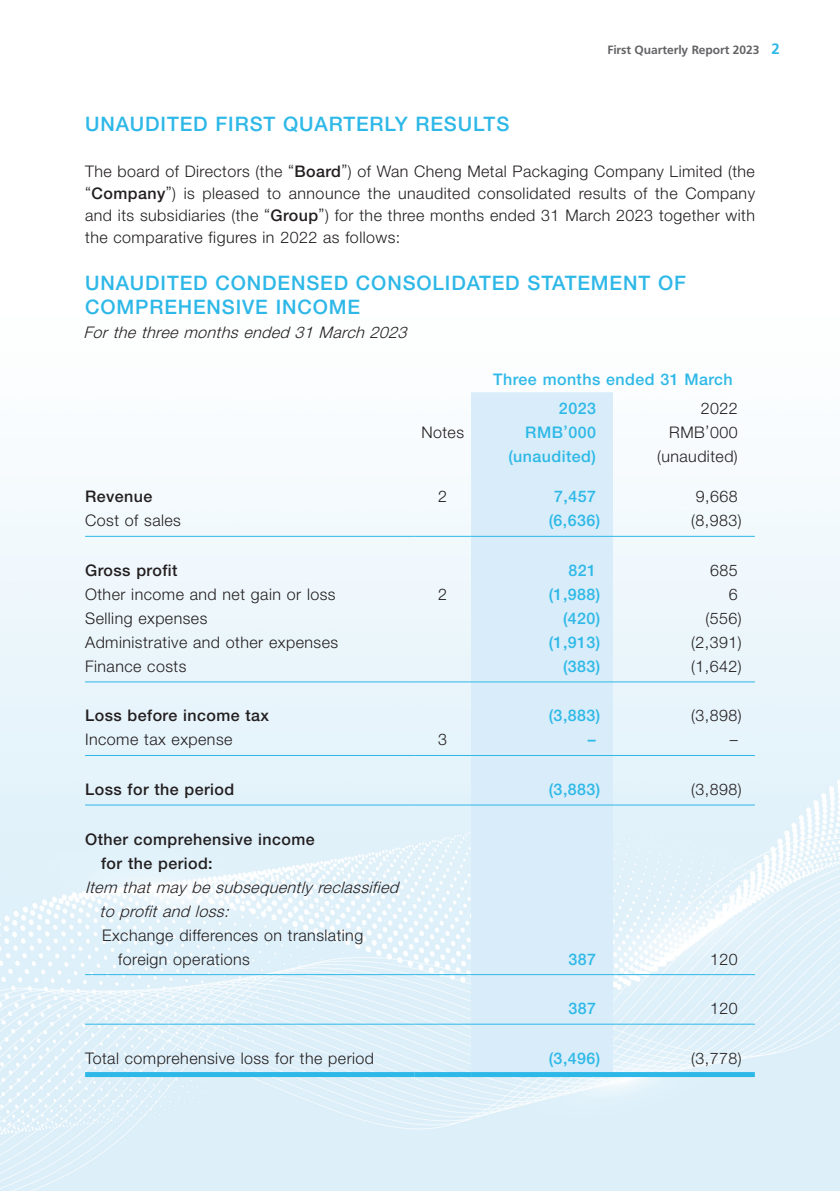
<style>
.page{position:relative;width:840px;height:1191px;background:#fff}
.page>*{position:absolute;margin:0;border:0;box-sizing:border-box;transform-origin:0 0}
.t1{font:500 20px/24px "Helvetica Neue LT Std";letter-spacing:.045em;color:#2eb8e7}
.t2{font:300 16px/22px "Helvetica Neue LT Std";letter-spacing:.03em;color:#231f20;text-align:justify}
.t3{font:500 16px/29.6px "Helvetica Neue LT Std";letter-spacing:.03em;color:#2eb8e7}
.t4{font:500 16px/24px "Helvetica Neue LT Std";letter-spacing:.03em;color:#231f20}
.t5{font:italic 300 16px/24px "Helvetica Neue LT Std";color:#231f20}
.t6{font:700 12px "Frutiger LT Std";letter-spacing:-.005em;color:#636366}
.s1{font-size:15px;color:#2eb8e7}
.s2{font-weight:500}
</style>
<div class="page">
<img style="left:0;top:392px;width:839px;height:799px">
<div style="left:471px;top:392px;width:141px;height:680px;background:#d8edf9"></div>
<hr style="left:85px;top:536px;width:329px;height:1px;background:#2eb8e7">
<hr style="left:414px;top:536px;width:57px;height:1px;background:#2eb8e7">
<hr style="left:471px;top:536px;width:141px;height:1px;background:#2eb8e7">
<hr style="left:612px;top:536px;width:142px;height:1px;background:#2eb8e7">
<hr style="left:85px;top:681px;width:329px;height:1px;background:#2eb8e7">
<hr style="left:414px;top:681px;width:57px;height:1px;background:#2eb8e7">
<hr style="left:471px;top:681px;width:141px;height:1px;background:#2eb8e7">
<hr style="left:612px;top:681px;width:142px;height:1px;background:#2eb8e7">
<hr style="left:85px;top:755px;width:329px;height:1px;background:#2eb8e7">
<hr style="left:414px;top:755px;width:57px;height:1px;background:#2eb8e7">
<hr style="left:471px;top:755px;width:141px;height:1px;background:#2eb8e7">
<hr style="left:612px;top:755px;width:142px;height:1px;background:#2eb8e7">
<hr style="left:85px;top:804px;width:329px;height:1px;background:#2eb8e7">
<hr style="left:414px;top:804px;width:57px;height:1px;background:#2eb8e7">
<hr style="left:471px;top:804px;width:141px;height:1px;background:#2eb8e7">
<hr style="left:612px;top:804px;width:142px;height:1px;background:#2eb8e7">
<hr style="left:85px;top:974px;width:329px;height:1px;background:#2eb8e7">
<hr style="left:414px;top:974px;width:57px;height:1px;background:#2eb8e7">
<hr style="left:471px;top:974px;width:141px;height:1px;background:#2eb8e7">
<hr style="left:612px;top:974px;width:142px;height:1px;background:#2eb8e7">
<hr style="left:85px;top:1023px;width:329px;height:1px;background:#2eb8e7">
<hr style="left:414px;top:1023px;width:57px;height:1px;background:#2eb8e7">
<hr style="left:471px;top:1023px;width:141px;height:1px;background:#2eb8e7">
<hr style="left:612px;top:1023px;width:142px;height:1px;background:#2eb8e7">
<div style="left:85px;top:1072px;width:329px;height:5px;background:#2eb8e7"></div>
<div style="left:414px;top:1072px;width:57px;height:5px;background:#2eb8e7"></div>
<div style="left:471px;top:1072px;width:141px;height:5px;background:#2eb8e7"></div>
<div style="left:612px;top:1072px;width:142px;height:5px;background:#2eb8e7"></div>
<p class="t6" style="left:607px;top:42px;width:174px">First Quarterly Report 2023 <span class="s1">2</span></p>
<p class="t1" style="left:85px;top:112px;width:425px">UNAUDITED FIRST QUARTERLY RESULTS</p>
<p class="t2" style="left:85px;top:160px;width:671px">The board of Directors (the “<span class="s2">Board</span>”) of Wan Cheng Metal Packaging Company Limited (the “<span class="s2">Company</span>”) is pleased to announce the unaudited consolidated results of the Company and its subsidiaries (the “<span class="s2">Group</span>”) for the three months ended 31 March 2023 together with the comparative figures in 2022 as follows:</p>
<p class="t1" style="left:85px;top:270px;width:602px">UNAUDITED CONDENSED CONSOLIDATED STATEMENT OF<br>COMPREHENSIVE INCOME</p>
<p class="t5" style="left:83px;top:320px;width:329px">Forthe three monthsended 31 March 2023</p>
<p class="t3" style="left:558px;top:364px;width:175px;text-indent:-66px">Three months ended 31 March<br>2023</p>
<p class="t2" style="left:700px;top:397px;width:38px">2022</p>
<p class="t2" style="left:421px;top:421px;width:44px">Notes</p>
<p class="t3" style="left:525px;top:417px;width:72px">RMB’000</p>
<p class="t2" style="left:669px;top:421px;width:70px">RMB’000</p>
<p class="t3" style="left:508px;top:441px;width:89px">(unaudited)</p>
<p class="t2" style="left:656px;top:445px;width:82px">(unaudited)</p>
<p class="t4" style="left:85px;top:484px;width:69px">Revenue</p>
<p class="t2" style="left:438px;top:485px;width:10px">2</p>
<p class="t3" style="left:553px;top:481px;width:43px">7,457</p>
<p class="t2" style="left:695px;top:485px;width:43px">9,668</p>
<p class="t2" style="left:85px;top:509px;width:97px">Cost of sales</p>
<p class="t3" style="left:548px;top:505px;width:53px">(6,636)</p>
<p class="t2" style="left:690px;top:509px;width:52px">(8,983)</p>
<p class="t4" style="left:85px;top:558px;width:94px">Gross profit</p>
<p class="t3" style="left:568px;top:555px;width:29px">821</p>
<p class="t2" style="left:709px;top:559px;width:29px">685</p>
<p class="t2" style="left:85px;top:583px;width:252px">Other income and net gain or loss</p>
<p class="t2" style="left:438px;top:583px;width:10px">2</p>
<p class="t3" style="left:548px;top:579px;width:53px">(1,988)</p>
<p class="t2" style="left:728px;top:583px;width:10px">6</p>
<p class="t2" style="left:85px;top:607px;width:124px">Selling expenses</p>
<p class="t3" style="left:562px;top:603px;width:39px">(420)</p>
<p class="t2" style="left:705px;top:607px;width:38px">(556)</p>
<p class="t2" style="left:85px;top:631px;width:254px">Administrative and other expenses</p>
<p class="t3" style="left:548px;top:627px;width:53px">(1,913)</p>
<p class="t2" style="left:690px;top:631px;width:52px">(2,391)</p>
<p class="t2" style="left:85px;top:655px;width:103px">Finance costs</p>
<p class="t3" style="left:562px;top:651px;width:39px">(383)</p>
<p class="t2" style="left:690px;top:655px;width:52px">(1,642)</p>
<p class="t4" style="left:85px;top:703px;width:185px">Loss before income tax</p>
<p class="t3" style="left:548px;top:700px;width:53px">(3,883)</p>
<p class="t2" style="left:690px;top:704px;width:52px">(3,898)</p>
<p class="t2" style="left:85px;top:728px;width:149px">Income tax expense</p>
<p class="t2" style="left:438px;top:728px;width:10px">3</p>
<p class="t3" style="left:587px;top:724px;width:9px">–</p>
<p class="t2" style="left:729px;top:728px;width:9px">–</p>
<p class="t4" style="left:85px;top:777px;width:151px">Loss for the period</p>
<p class="t3" style="left:548px;top:774px;width:53px">(3,883)</p>
<p class="t2" style="left:690px;top:778px;width:52px">(3,898)</p>
<p class="t4" style="left:101px;top:826px;width:215px;text-indent:-16px">Other comprehensive income for the period:</p>
<p class="t5" style="left:99px;top:874px;width:305px;text-indent:-14px">Item thatmay be subsequently reclassified to profitand loss:</p>
<p class="t2" style="left:118px;top:922px;width:246px;line-height:24px;text-indent:-16px">Exchange differences on translating foreign operations</p>
<p class="t3" style="left:568px;top:944px;width:29px">387</p>
<p class="t2" style="left:709px;top:947px;width:29px">120</p>
<p class="t3" style="left:568px;top:993px;width:29px">387</p>
<p class="t2" style="left:709px;top:997px;width:29px">120</p>
<p class="t2" style="left:85px;top:1046px;width:290px">Total comprehensive loss for the period</p>
<p class="t3" style="left:548px;top:1043px;width:53px">(3,496)</p>
<p class="t2" style="left:690px;top:1046px;width:52px">(3,778)</p>
</div>
